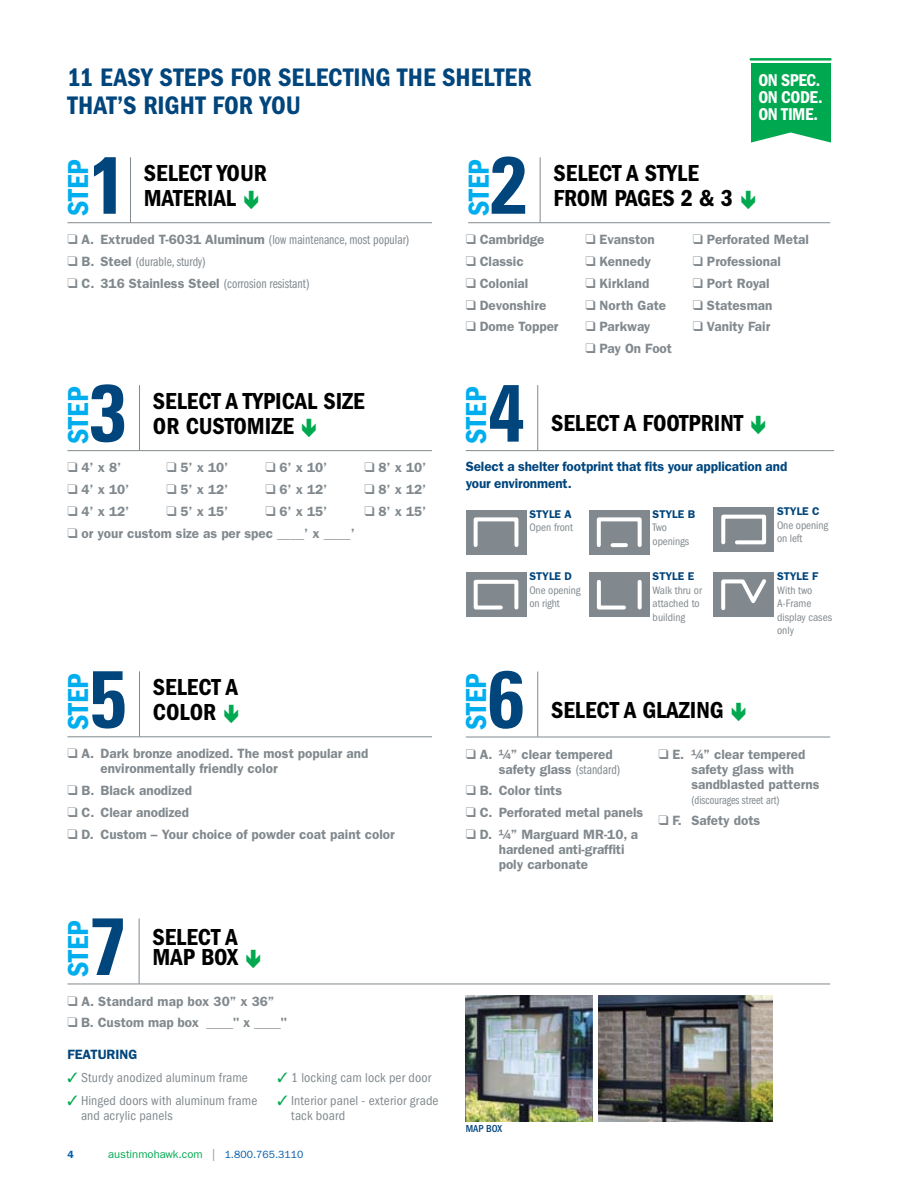
<style>
.page{position:relative;width:918px;height:1188px;background:#fff}
.page>*{position:absolute;margin:0;border:0;box-sizing:border-box;transform-origin:0 0}
.t1{font:700 condensed 81px "Univers LT Std";color:#00457c}
.t2{font:30px "ITC Franklin Gothic Std Dm Cd";color:#00aeef}
.t3{font:26.25px/28.5px "ITC Franklin Gothic Std Dm Cd";letter-spacing:.01em;color:#00457c}
.t4{font:24px/25.5px "ITC Franklin Gothic Std Dm Cd";color:#000}
.t5{font:17.7px/16.8px "ITC Franklin Gothic Std Dm Cd";letter-spacing:-.025em;color:#fff}
.t6{font:600 13.5px/15px "ITC Franklin Gothic Std";color:#81898e}
.t7{font:condensed 13.5px/15px "ITC Franklin Gothic Std";letter-spacing:.01em;color:#81898e}
.t8{font:13.5px "ITC Franklin Gothic Std Bk Cp";color:#81898e}
.t9{font:600 13.5px/16.2px "ITC Franklin Gothic Std";letter-spacing:-.005em;color:#00457c}
.t10{font:12px "ITC Franklin Gothic Std Bk Cp";color:#81898e}
.t11{font:condensed 11.25px/13.5px "ITC Franklin Gothic Std";color:#81898e}
.t12{font:600 11.25px "ITC Franklin Gothic Std";color:#00457c}
.t13{font:11.25px "ITC Franklin Gothic Std";color:#00a94f}
.t14{font:500 condensed 10.5px "ITC Franklin Gothic Std";color:#00457c}
.t15{font:600 10.5px "ITC Franklin Gothic Std";color:#005daa}
.s1{font-family:"ITC Franklin Gothic Std";font-weight:600}
.s2{color:#00a94f}
.s3{font-size:12px;color:#81898e}
.s4{font-size:10.5px;color:#005daa}
.s5{font-family:"ITC Franklin Gothic Std Bk Cp";font-weight:400}
</style>
<div class="page">
<hr style="left:466px;top:737px;width:364px;height:1px;background:#81898e">
<hr style="left:537px;top:672px;width:1px;height:65px;background:#81898e">
<hr style="left:68px;top:222px;width:364px;height:1px;background:#81898e">
<hr style="left:130px;top:157px;width:1px;height:65px;background:#81898e">
<hr style="left:468px;top:222px;width:362px;height:1px;background:#81898e">
<hr style="left:540px;top:157px;width:1px;height:65px;background:#81898e">
<hr style="left:466px;top:450px;width:368px;height:1px;background:#81898e">
<hr style="left:537px;top:385px;width:1px;height:65px;background:#81898e">
<div style="left:466px;top:510px;width:60px;height:44px;background:#81898e"></div>
<div style="left:474px;top:517px;width:44px;height:30px;border:4px solid #fff"></div>
<div style="left:589px;top:510px;width:61px;height:44px;background:#81898e"></div>
<div style="left:597px;top:517px;width:45px;height:30px;border:4px solid #fff"></div>
<svg style="left:613px;top:543px;width:13px;height:4px"></svg>
<div style="left:713px;top:507px;width:61px;height:45px;background:#81898e"></div>
<svg style="left:721px;top:514px;width:46px;height:31px"></svg>
<div style="left:466px;top:572px;width:60px;height:45px;background:#81898e"></div>
<svg style="left:473px;top:579px;width:46px;height:31px"></svg>
<div style="left:589px;top:572px;width:61px;height:45px;background:#81898e"></div>
<svg style="left:596px;top:580px;width:30px;height:30px"></svg>
<svg style="left:638px;top:582px;width:4px;height:26px"></svg>
<div style="left:713px;top:572px;width:61px;height:45px;background:#81898e"></div>
<svg style="left:721px;top:579px;width:45px;height:31px"></svg>
<hr style="left:68px;top:450px;width:364px;height:1px;background:#81898e">
<hr style="left:139px;top:385px;width:1px;height:65px;background:#81898e">
<hr style="left:68px;top:736px;width:364px;height:1px;background:#81898e">
<hr style="left:139px;top:671px;width:1px;height:66px;background:#81898e">
<div style="left:751px;top:63px;width:79px;height:80px;background:#00a94f"></div>
<hr style="left:751px;top:58px;width:79px;height:3px;background:#00a94f">
<svg style="left:751px;top:132px;width:80px;height:11px"></svg>
<hr style="left:68px;top:984px;width:762px;height:1px;background:#81898e">
<hr style="left:139px;top:919px;width:1px;height:65px;background:#81898e">
<img style="left:466px;top:995px;width:126px;height:127px">
<img style="left:598px;top:995px;width:175px;height:127px">
<h3 class="t3" style="left:67px;top:63px;width:466px">11 EASY STEPS FOR SELECTING THE SHELTER<br>THAT’S RIGHT FOR YOU</h3>
<h3 class="t5" style="left:758px;top:72px;width:66px">ON SPEC.<br>ON CODE.<br>ON TIME.</h3>
<h2 class="t2" style="left:61px;top:216px;width:58px;rotate:-90deg">STEP</h2>
<h1 class="t1" style="left:90px;top:135px;width:37px">1</h1>
<h3 class="t4" style="left:144px;top:160px;width:125px">SELECT YOUR<br>MATERIAL</h3>
<p class="t8" style="left:68px;top:233px;width:343px">❑ <span class="s1">A. Extruded T-6031 Aluminum</span> (low maintenance, most popular)</p>
<p class="t8" style="left:68px;top:254px;width:140px">❑ <span class="s1">B. Steel</span> (durable, sturdy)</p>
<p class="t8" style="left:68px;top:276px;width:244px">❑ <span class="s1">C. 316 Stainless Steel</span> (corrosion resistant)</p>
<h2 class="t2" style="left:61px;top:444px;width:58px;rotate:-90deg">STEP</h2>
<h1 class="t1" style="left:90px;top:363px;width:37px">3</h1>
<h3 class="t4" style="left:153px;top:388px;width:193px">SELECT A TYPICAL SIZE<br>OR CUSTOMIZE</h3>
<p class="t6" style="left:68px;top:460px;width:55px">❑ 4’ x 8’</p>
<p class="t6" style="left:68px;top:482px;width:63px">❑ 4’ x 10’</p>
<p class="t6" style="left:68px;top:504px;width:63px">❑ 4’ x 12’</p>
<p class="t6" style="left:166px;top:460px;width:63px">❑ 5’ x 10’</p>
<p class="t6" style="left:166px;top:482px;width:63px">❑ 5’ x 12’</p>
<p class="t6" style="left:166px;top:504px;width:63px">❑ 5’ x 15’</p>
<p class="t6" style="left:265px;top:460px;width:63px">❑ 6’ x 10’</p>
<p class="t6" style="left:265px;top:482px;width:63px">❑ 6’ x 12’</p>
<p class="t6" style="left:265px;top:504px;width:63px">❑ 6’ x 15’</p>
<p class="t6" style="left:364px;top:460px;width:63px">❑ 8’ x 10’</p>
<p class="t6" style="left:364px;top:482px;width:63px">❑ 8’ x 12’</p>
<p class="t6" style="left:364px;top:504px;width:63px">❑ 8’ x 15’</p>
<p class="t6" style="left:67px;top:526px;width:289px">❑ or your custom size as per spec ____’ x ____’</p>
<h2 class="t2" style="left:61px;top:730px;width:58px;rotate:-90deg">STEP</h2>
<h1 class="t1" style="left:90px;top:649px;width:37px">5</h1>
<h3 class="t4" style="left:153px;top:674px;width:87px">SELECT A<br>COLOR</h3>
<p class="t6" style="left:100px;top:746px;width:269px;text-indent:-33px">❑ A. Dark bronze anodized. The most popular and environmentally friendly color</p>
<p class="t6" style="left:68px;top:783px;width:126px">❑ B. Black anodized</p>
<p class="t6" style="left:68px;top:805px;width:123px">❑ C. Clear anodized</p>
<p class="t6" style="left:68px;top:827px;width:329px">❑ D. Custom – Your choice of powder coat paint color</p>
<h2 class="t2" style="left:61px;top:977px;width:58px;rotate:-90deg">STEP</h2>
<h1 class="t1" style="left:90px;top:896px;width:37px">7</h1>
<h3 class="t4" style="left:153px;top:927px;width:87px;line-height:19.5px">SELECT A<br>MAP BOX</h3>
<p class="t6" style="left:68px;top:994px;width:208px">❑ A. Standard map box 30” x 36”</p>
<p class="t6" style="left:68px;top:1015px;width:221px">❑ B. Custom map box ____" x ____"</p>
<p class="t9" style="left:68px;top:1046px;width:9px">feat</p>
<p class="t9" style="left:98px;top:1046px;width:31px">uring</p>
<p class="t7" style="left:68px;top:1070px;width:182px"><span class="s2">✓</span> Sturdy anodized aluminum frame</p>
<p class="t7" style="left:81px;top:1093px;width:178px;text-indent:-14px"><span class="s2">✓</span> Hinged doors with aluminum frame and acrylic panels</p>
<p class="t7" style="left:278px;top:1070px;width:155px"><span class="s2">✓</span> 1 locking cam lock per door</p>
<p class="t7" style="left:291px;top:1093px;width:149px;text-indent:-14px"><span class="s2">✓</span> Interior panel - exterior grade tack board</p>
<p class="t15" style="left:68px;top:1148px;width:8px">4</p>
<p class="t13" style="left:108px;top:1148px;width:197px">austinmohawk.com <span class="s3">|</span> <span class="s4">1.800.765.3110</span></p>
<h2 class="t2" style="left:462px;top:216px;width:58px;rotate:-90deg">STEP</h2>
<h1 class="t1" style="left:491px;top:135px;width:37px">2</h1>
<h3 class="t4" style="left:554px;top:160px;width:147px">SELECT A STYLE<br>FROM</h3>
<h3 class="t4" style="left:614px;top:186px;width:13px">PAGE</h3>
<h3 class="t4" style="left:663px;top:186px;width:72px">S 2 &amp; 3</h3>
<p class="t6" style="left:466px;top:232px;width:80px">❑ Cambridge</p>
<p class="t6" style="left:466px;top:254px;width:60px">❑ Classic</p>
<p class="t6" style="left:466px;top:276px;width:64px">❑ Colonial</p>
<p class="t6" style="left:466px;top:298px;width:82px">❑ Devonshire</p>
<p class="t6" style="left:466px;top:319px;width:94px">❑ Dome Topper</p>
<p class="t6" style="left:586px;top:232px;width:71px">❑ Evanston</p>
<p class="t6" style="left:586px;top:254px;width:67px">❑ Kennedy</p>
<p class="t6" style="left:586px;top:276px;width:65px">❑ Kirkland</p>
<p class="t6" style="left:586px;top:298px;width:82px">❑ North Gate</p>
<p class="t6" style="left:586px;top:319px;width:66px">❑ Parkway</p>
<p class="t6" style="left:586px;top:341px;width:88px">❑ Pay On Foot</p>
<p class="t6" style="left:693px;top:232px;width:117px">❑ Perforated Metal</p>
<p class="t6" style="left:693px;top:254px;width:89px">❑ Professional</p>
<p class="t6" style="left:693px;top:276px;width:78px">❑ Port Royal</p>
<p class="t6" style="left:693px;top:298px;width:81px">❑ Statesman</p>
<p class="t6" style="left:693px;top:319px;width:79px">❑ Vanity Fair</p>
<h2 class="t2" style="left:459px;top:444px;width:58px;rotate:-90deg">STEP</h2>
<h1 class="t1" style="left:488px;top:363px;width:37px">4</h1>
<h3 class="t4" style="left:551px;top:411px;width:194px">SELECT A FOOTPRINT</h3>
<p class="t9" style="left:466px;top:459px;width:323px">Select a shelter footprint that fits your application and your environment.</p>
<p class="t12" style="left:529px;top:507px;width:44px">style A</p>
<p class="t11" style="left:529px;top:521px;width:45px">Open front</p>
<p class="t12" style="left:777px;top:505px;width:44px">style C</p>
<p class="t11" style="left:777px;top:518px;width:53px">One opening on left</p>
<p class="t12" style="left:653px;top:507px;width:44px">style B</p>
<p class="t11" style="left:653px;top:521px;width:38px">Two openings</p>
<p class="t12" style="left:529px;top:570px;width:44px">style D</p>
<p class="t11" style="left:529px;top:583px;width:53px">One opening on right</p>
<p class="t12" style="left:653px;top:570px;width:43px">style E</p>
<p class="t11" style="left:653px;top:583px;width:51px">Walk thru or attached to building</p>
<h2 class="t2" style="left:459px;top:730px;width:58px;rotate:-90deg">STEP</h2>
<h1 class="t1" style="left:488px;top:650px;width:37px">6</h1>
<h3 class="t4" style="left:551px;top:697px;width:174px">SELECT A GLAZING</h3>
<p class="t12" style="left:777px;top:570px;width:43px">style F</p>
<p class="t11" style="left:777px;top:583px;width:57px">With two<br>A-Frame display cases only</p>
<p class="t6" style="left:499px;top:747px;width:123px;text-indent:-33px">❑ A. ¼” clear tempered safety glass <span class="s5">(standard)</span></p>
<p class="t6" style="left:466px;top:783px;width:98px">❑ B. Color tints</p>
<p class="t6" style="left:466px;top:805px;width:179px">❑ C. Perforated metal panels</p>
<p class="t6" style="left:499px;top:827px;width:141px;text-indent:-33px">❑ D. ¼” Marguard MR-10, a hardened anti-graffiti poly carbonate</p>
<p class="t6" style="left:691px;top:747px;width:130px;text-indent:-33px">❑ E. ¼” clear tempered safety glass with sandblasted patterns</p>
<p class="t10" style="left:691px;top:793px;width:90px">(discourages street art)</p>
<p class="t6" style="left:658px;top:813px;width:103px">❑ F. Safety dots</p>
<p class="t14" style="left:466px;top:1122px;width:38px">MAP BOX</p>
</div>
